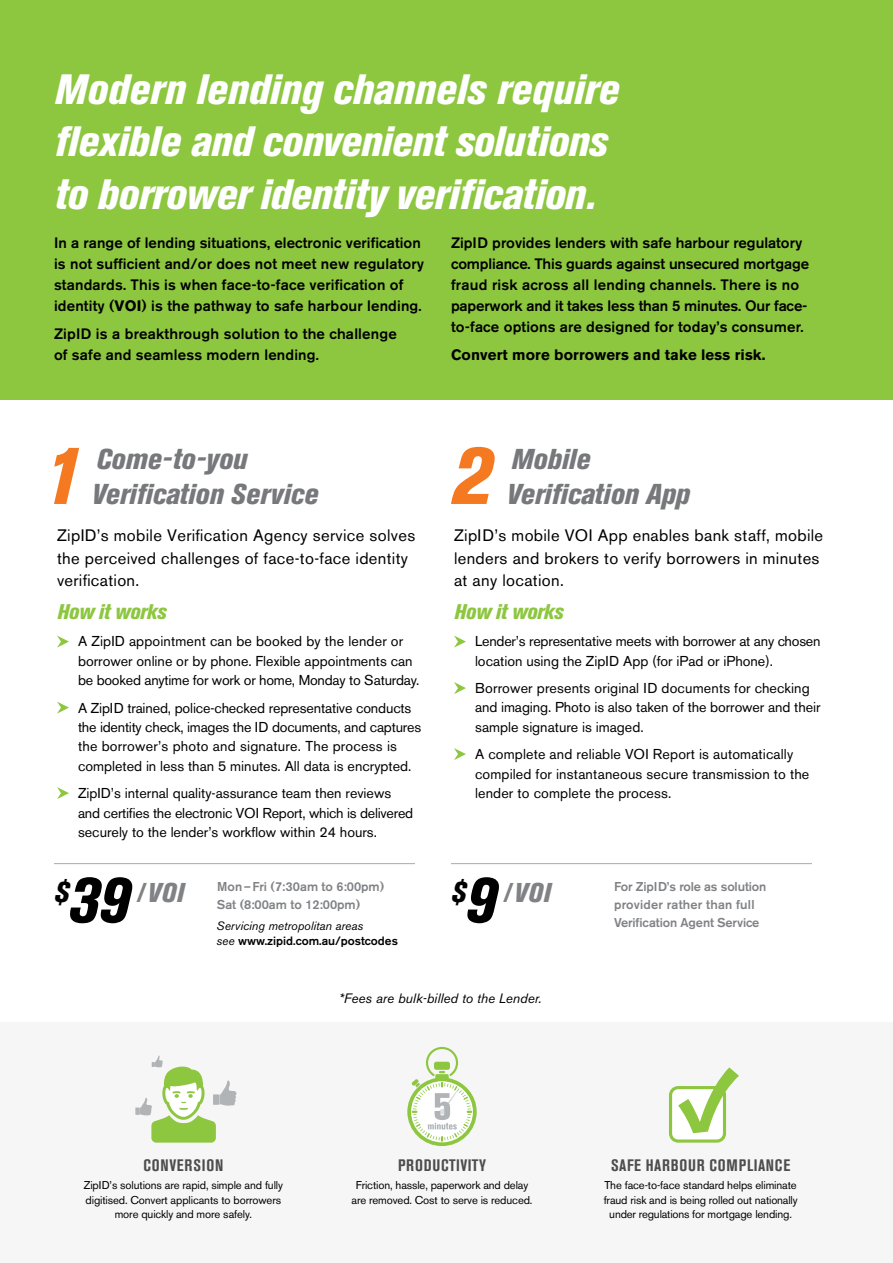
<style>
.page{position:relative;width:893px;height:1263px;background:#fff}
.page>*{position:absolute;margin:0;border:0;box-sizing:border-box;transform-origin:0 0}
.t1{font:italic 800 condensed 79.35px "Akzidenz Grotesk BE";color:#f47920}
.t2{font:italic 800 condensed 63px "Akzidenz Grotesk BE";color:#000}
.t3{font:italic 800 condensed 42px/52.5px "Akzidenz Grotesk BE";letter-spacing:-.005em;color:#fff}
.t4{font:italic 800 condensed 28.5px/34.5px "Akzidenz Grotesk BE";color:#77787b}
.t5{font:italic 800 condensed 27px "Akzidenz Grotesk BE";letter-spacing:.02em;color:#808285}
.t6{font:italic 800 condensed 21px "Akzidenz Grotesk BE";letter-spacing:-.015em;color:#8dc63f}
.t7{font:16.5px/22.5px "Akzidenz Grotesk BE";letter-spacing:.02em;color:#000}
.t8{font:700 condensed 16.5px "Akzidenz Grotesk BE";letter-spacing:.045em;color:#4d4d4f}
.t9{font:500 15px/21px "Akzidenz Grotesk BE";letter-spacing:.01em;color:#000}
.t10{font:700 15px "Akzidenz Grotesk BE";letter-spacing:.01em;color:#000}
.t11{font:14.25px/19.5px "Akzidenz Grotesk BE";color:#000}
.t12{font:italic 13.5px "Akzidenz Grotesk BE";color:#000}
.t13{font:500 12.75px/18px "Akzidenz Grotesk BE";color:#808285}
.t14{font:italic 12px/15.8px "Akzidenz Grotesk BE";color:#000}
.t15{font:11.25px/14.2px "Akzidenz Grotesk BE";letter-spacing:-.01em;color:#000;text-align:center}
.s1{font-weight:700}
.s2{font-weight:500;font-style:normal}
.s3{font-size:28.5px;color:#000}
.s4{font-size:63px;color:#000}
</style>
<div class="page">
<div style="left:0;top:1022px;width:893px;height:241px;background:#f6f6f6"></div>
<div style="left:0;top:0;width:893px;height:399px;background:#8dc63f"></div>
<svg style="left:407px;top:1047px;width:70px;height:99px"></svg>
<svg style="left:669px;top:1067px;width:70px;height:75px"></svg>
<svg style="left:135px;top:1055px;width:101px;height:87px"></svg>
<hr style="left:54px;top:863px;width:361px;height:1px;background:#a7a9ac">
<svg style="left:57px;top:636px;width:12px;height:12px"></svg>
<svg style="left:57px;top:702px;width:12px;height:12px"></svg>
<svg style="left:57px;top:787px;width:12px;height:12px"></svg>
<hr style="left:451px;top:863px;width:361px;height:1px;background:#a7a9ac">
<svg style="left:454px;top:636px;width:12px;height:12px"></svg>
<svg style="left:454px;top:682px;width:12px;height:12px"></svg>
<svg style="left:454px;top:748px;width:12px;height:12px"></svg>
<h3 class="t3" style="left:54px;top:64px;width:566px">Modern lending channels require flexible and convenient solutions to borrower identity verification.</h3>
<p class="t9" style="left:54px;top:232px;width:372px">In a range of lending situations, electronic verification is not sufficient and/or does not meet new regulatory standards. This is when face-to-face verification of identity (<span class="s1">VOI</span>) is the pathway to safe harbour lending.</p>
<p class="t9" style="left:54px;top:323px;width:344px">ZipID is a breakthrough solution to the challenge of safe and seamless modern lending.</p>
<p class="t9" style="left:451px;top:232px;width:360px">ZipID provides lenders with safe harbour regulatory compliance. This guards against unsecured mortgage fraud risk across all lending channels. There is no paperwork and it takes less than 5 minutes. Our face&shy;to-face options are designed for today’s consumer.</p>
<p class="t10" style="left:451px;top:346px;width:316px">Convert more borrowers and take less risk.</p>
<h1 class="t1" style="left:39px;top:433px;width:43px">1</h1>
<h3 class="t4" style="left:91px;top:443px;width:228px">Come-to-you<br>Verification Service</h3>
<p class="t7" style="left:57px;top:524px;width:360px">ZipID’s mobile Verification Agency service solves the perceived challenges of face-to-face identity verification.</p>
<h3 class="t6" style="left:57px;top:601px;width:111px">How it works</h3>
<p class="t11" style="left:78px;top:632px;width:343px">A ZipID appointment can be booked by the lender or borrower online or by phone. Flexible appointments can be booked anytime for work or home, Monday to Saturday.</p>
<p class="t11" style="left:78px;top:698px;width:345px">A ZipID trained, police-checked representative conducts the identity check, images the ID documents, and captures the borrower’s photo and signature. The process is completed in less than 5 minutes. All data is encrypted.</p>
<p class="t11" style="left:78px;top:783px;width:337px">ZipID’s internal quality-assurance team then reviews and certifies the electronic VOI Report, which is delivered securely to the lender’s workflow within 24 hours.</p>
<h2 class="t2" style="left:54px;top:866px;width:77px"><sup>$</sup>39</h2>
<h3 class="t5" style="left:137px;top:877px;width:49px">/VOI</h3>
<p class="t13" style="left:217px;top:878px;width:169px">Mon–Fri (7:30am to 6:00pm)<br>Sat (8:00am to 12:00pm)</p>
<p class="t14" style="left:216px;top:917px;width:183px">Servicing metropolitan areas<br>see <span class="s2">www.zipid.com.au/postcodes</span></p>
<h1 class="t1" style="left:450px;top:433px;width:43px">2</h1>
<h3 class="t4" style="left:506px;top:443px;width:185px">Mobile<br>Verification App</h3>
<p class="t7" style="left:454px;top:524px;width:371px">ZipID’s mobile VOI App enables bank staff, mobile lenders and brokers to verify borrowers in minutes at any location.</p>
<h3 class="t6" style="left:454px;top:601px;width:111px">How it works</h3>
<p class="t11" style="left:475px;top:632px;width:347px">Lender’s representative meets with borrower at any chosen location using the ZipID App (for iPad or iPhone).</p>
<p class="t11" style="left:475px;top:678px;width:347px">Borrower presents original ID documents for checking and imaging. Photo is also taken of the borrower and their sample signature is imaged.</p>
<p class="t11" style="left:475px;top:744px;width:336px">A complete and reliable VOI Report is automatically compiled for instantaneous secure transmission to the lender to complete the process.</p>
<h3 class="t5" style="left:451px;top:877px;width:101px"><span class="s3">$</span><span class="s4">9</span> /VOI</h3>
<p class="t13" style="left:614px;top:878px;width:154px">For ZipID’s role as solution provider rather than full<br>Verification Agent Service</p>
<p class="t12" style="left:339px;top:990px;width:204px">*Fees are bulk-billed to the Lender.</p>
<p class="t8" style="left:143px;top:1155px;width:82px">CONVERSION</p>
<p class="t15" style="left:84px;top:1178px;width:201px">ZipID’s solutions are rapid, simple and fully digitised. Convert applicants to borrowers more quickly and more safely.</p>
<p class="t8" style="left:398px;top:1155px;width:89px">PRODUCTIVITY</p>
<p class="t15" style="left:351px;top:1178px;width:183px">Friction, hassle, paperwork and delay are removed. Cost to serve is reduced.</p>
<p class="t8" style="left:611px;top:1155px;width:181px">SAFE HARBOUR COMPLIANCE</p>
<p class="t15" style="left:604px;top:1178px;width:195px">The face-to-face standard helps eliminate fraud risk and is being rolled out nationally under regulations for mortgage lending.</p>
</div>
